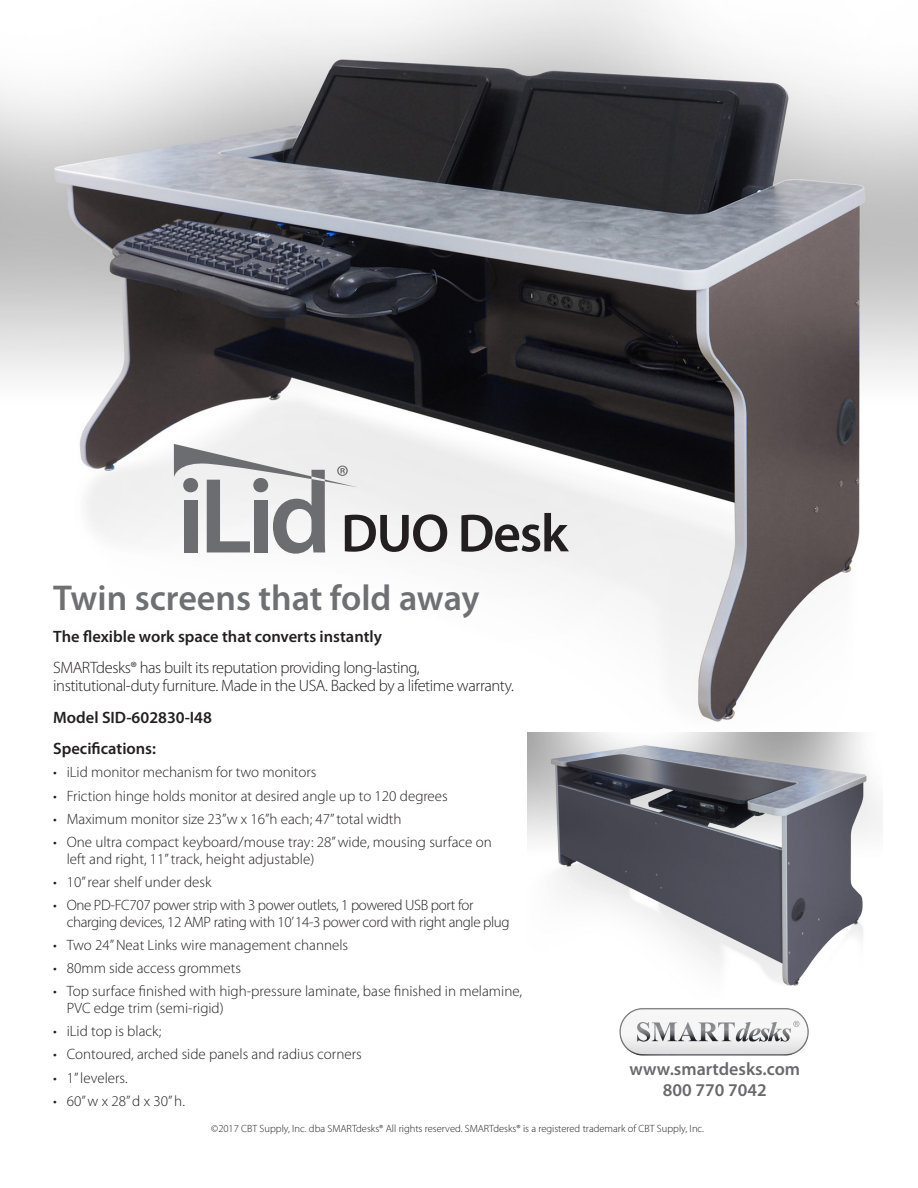
<style>
.page{position:relative;width:918px;height:1188px;background:#fff}
.page>*{position:absolute;margin:0;border:0;box-sizing:border-box;transform-origin:0 0}
.t1{font:600 54px "Myriad Pro";letter-spacing:-.025em;color:#231f20}
.t2{font:600 36px "Myriad Pro";color:#6f7073}
.t3{font:600 18px "Myriad Pro";color:#69696c}
.t4{font:300 16.5px/18px "Myriad Pro";letter-spacing:-.025em;color:#231f20}
.t5{font:600 16.5px "Myriad Pro";color:#231f20}
.t6{font:300 15px/16.5px "Myriad Pro";color:#231f20}
.t7{font:300 15px/16.5px "Myriad Pro";letter-spacing:-.025em;color:#231f20}
.t8{font:300 10.5px "Myriad Pro";color:#231f20}
</style>
<div class="page">
<img style="left:0;top:0;width:918px;height:722px">
<img style="left:619px;top:1008px;width:190px;height:48px">
<svg style="left:174px;top:444px;width:184px;height:110px"></svg>
<img style="left:527px;top:732px;width:356px;height:254px">
<p class="t1" style="left:341px;top:503px;width:229px">DUO Desk</p>
<p class="t2" style="left:53px;top:578px;width:428px">Twin screens that fold away</p>
<p class="t5" style="left:53px;top:627px;width:330px">The flexible work space that converts instantly</p>
<p class="t4" style="left:53px;top:659px;width:462px">SMARTdesks® has built its reputation providing long-lasting, institutional-duty furniture. Made in the USA. Backed by a lifetime warranty.</p>
<p class="t5" style="left:53px;top:708px;width:160px">Model SID-602830-I48</p>
<p class="t5" style="left:53px;top:740px;width:104px">Specifications:</p>
<p class="t6" style="left:53px;top:764px;width:265px">• iLid monitor mechanism for two monitors</p>
<p class="t6" style="left:53px;top:788px;width:396px">• Friction hinge holds monitor at desired angle up to 120 degrees</p>
<p class="t6" style="left:53px;top:811px;width:350px">• Maximum monitor size 23”w x 16”h each; 47” total width</p>
<p class="t6" style="left:67px;top:834px;width:427px;text-indent:-14px">• One ultra compact keyboard/mouse tray: 28” wide, mousing surface on left and right, 11” track, height adjustable)</p>
<p class="t6" style="left:53px;top:874px;width:160px">• 10” rear shelf under desk</p>
<p class="t7" style="left:67px;top:897px;width:444px;text-indent:-14px">• One PD-FC707 power strip with 3 power outlets, 1 powered USB port for charging devices, 12 AMP rating with 10’ 14-3 power cord with right angle plug</p>
<p class="t6" style="left:53px;top:937px;width:296px">• Two 24” Neat Links wire management channels</p>
<p class="t6" style="left:53px;top:960px;width:189px">• 80mm side access grommets</p>
<p class="t6" style="left:67px;top:983px;width:457px;text-indent:-14px">• Top surface finished with high-pressure laminate, base finished in melamine,<br>PVC edge trim (semi-rigid)</p>
<p class="t6" style="left:53px;top:1023px;width:110px">• iLid top is black;</p>
<p class="t6" style="left:53px;top:1046px;width:310px">• Contoured, arched side panels and radius corners</p>
<p class="t6" style="left:53px;top:1070px;width:76px">• 1” levelers.</p>
<p class="t6" style="left:53px;top:1093px;width:133px">• 60” w x 28” d x 30” h.</p>
<p class="t3" style="left:629px;top:1059px;width:172px">www.smartdesks.com</p>
<p class="t3" style="left:663px;top:1080px;width:105px">800 770 7042</p>
<p class="t8" style="left:211px;top:1123px;width:494px">©2017 CBT Supply, Inc. dba SMARTdesks® All rights reserved. SMARTdesks® is a registered trademark of CBT Supply, Inc.</p>
</div>
